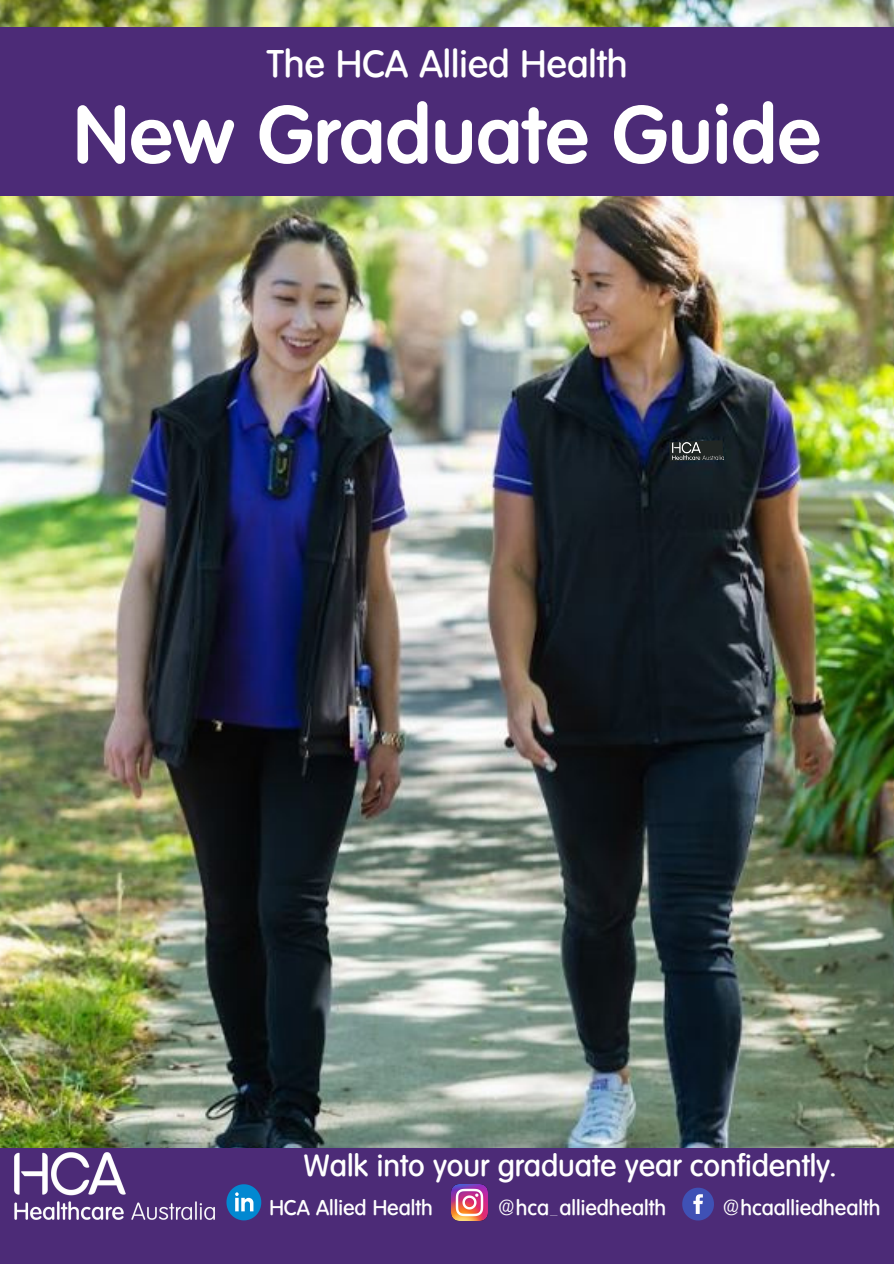
<style>
.page{position:relative;width:894px;height:1264px;background:#fff}
.page>*{position:absolute;margin:0;border:0;box-sizing:border-box;transform-origin:0 0}
.t1{font:600 79.2px "Volkswagen";color:#fff}
.t2{font:500 37.5px "Volkswagen";color:#fff}
.t3{font:500 30px "Volkswagen";color:#fff}
.t4{font:500 21px "Volkswagen";color:#fff}
</style>
<div class="page">
<img style="left:0;top:0;width:893px;height:1147px">
<svg style="left:669px;top:440px;width:54px;height:21px"></svg>
<img style="left:672px;top:443px;width:51px;height:17px">
<div style="left:0;top:1147px;width:893px;height:116px;background:#4c2b77"></div>
<img style="left:14px;top:1152px;width:201px;height:67px">
<div style="left:0;top:27px;width:893px;height:168px;background:#4c2b77"></div>
<svg style="left:682px;top:1187px;width:31px;height:33px"></svg>
<img style="left:451px;top:1184px;width:36px;height:36px">
<svg style="left:226px;top:1184px;width:35px;height:36px"></svg>
<p class="t2" style="left:266px;top:42px;width:362px">The HCA Allied Health</p>
<p class="t1" style="left:73px;top:87px;width:748px">New Graduate Guide</p>
<p class="t3" style="left:304px;top:1147px;width:533px">Walk into your graduate year confidently.</p>
<p class="t4" style="left:269px;top:1194px;width:165px">HCA Allied Health</p>
<p class="t4" style="left:498px;top:1194px;width:169px">@hca_alliedhealth</p>
<p class="t4" style="left:722px;top:1195px;width:159px">@hcaalliedhealth</p>
</div>
